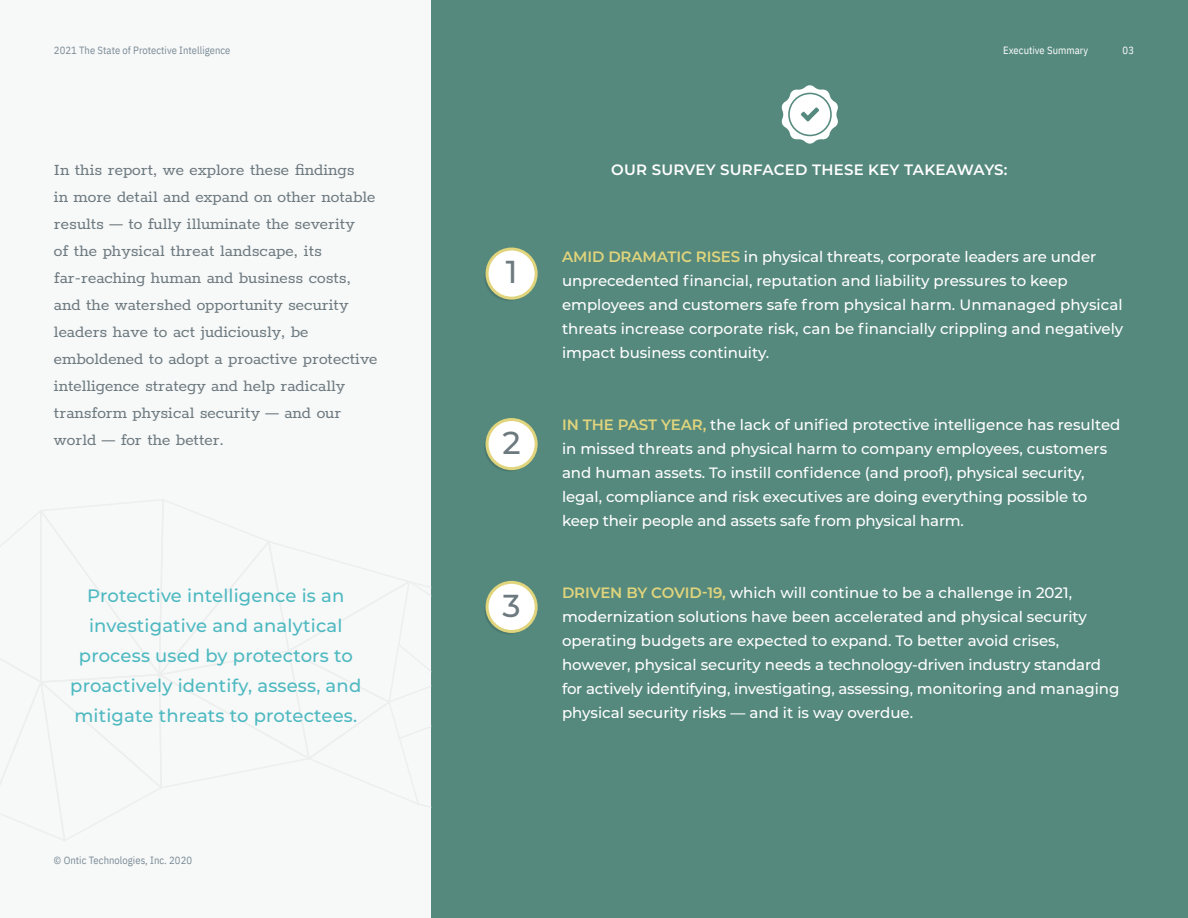
<style>
.page{position:relative;width:1188px;height:918px;background:#f7f8f8}
.page>*{position:absolute;margin:0;border:0;box-sizing:border-box;transform-origin:0 0}
.t1{font:500 31.8px "Montserrat";color:#6c797f}
.t2{font:18px/27px "Rokkitt";color:#6c797f}
.t3{font:500 18px/30px "Montserrat";letter-spacing:.01em;color:#4db9c1;text-align:center}
.t4{font:500 15px/24px "Montserrat";letter-spacing:-.005em;color:#fff}
.t5{font:600 15px "Montserrat";letter-spacing:.015em;color:#fff}
.t6{font:10.5px "IBM Plex Sans Cond";letter-spacing:.005em;color:#7b8c97}
.t7{font:10.5px "IBM Plex Sans Cond";letter-spacing:.005em;color:#fff}
.s1{font-weight:600;color:#e0d47c}
</style>
<div class="page">
<div style="left:432px;top:0;width:756px;height:918px;background:#55897d"></div>
<svg style="left:781px;top:85px;width:57px;height:59px"></svg>
<svg style="left:484px;top:248px;width:54px;height:53px"></svg>
<svg style="left:484px;top:418px;width:54px;height:53px"></svg>
<svg style="left:484px;top:581px;width:54px;height:53px"></svg>
<p class="t6" style="left:54px;top:46px;width:178px">2021 The State of Protective Intelligence</p>
<p class="t2" style="left:54px;top:155px;width:325px">In this report, we explore these findings<br>in more detail and expand on other notable results — to fully illuminate the severity<br>of the physical threat landscape, its far-reaching human and business costs, and the watershed opportunity security leaders have to act judiciously, be emboldened to adopt a proactive protective intelligence strategy and help radically transform physical security — and our world — for the better.</p>
<p class="t3" style="left:70px;top:581px;width:293px">Protective intelligence is an investigative and analytical process used by protectors to proactively identify, assess, and mitigate threats to protectees.</p>
<p class="t6" style="left:54px;top:856px;width:140px">© Ontic Technologies, Inc. 2020</p>
<p class="t7" style="left:1003px;top:46px;width:87px">Executive Summary</p>
<p class="t7" style="left:1123px;top:46px;width:13px">03</p>
<h1 class="t1" style="left:506px;top:257px;width:13px">1</h1>
<h1 class="t1" style="left:503px;top:427px;width:20px">2</h1>
<h1 class="t1" style="left:503px;top:590px;width:20px">3</h1>
<p class="t5" style="left:611px;top:164px;width:398px">OUR SURVEY SURFACED THESE KEY TAKEAWAYS:</p>
<p class="t4" style="left:562px;top:245px;width:563px"><span class="s1">AMID DRAMATIC RISES</span> in physical threats, corporate leaders are under unprecedented financial, reputation and liability pressures to keep employees and customers safe from physical harm. Unmanaged physical threats increase corporate risk, can be financially crippling and negatively impact business continuity.</p>
<p class="t4" style="left:562px;top:413px;width:560px"><span class="s1">IN THE PAST YEAR,</span> the lack of unified protective intelligence has resulted in missed threats and physical harm to company employees, customers and human assets. To instill confidence (and proof), physical security, legal, compliance and risk executives are doing everything possible to keep their people and assets safe from physical harm.</p>
<p class="t4" style="left:562px;top:581px;width:559px"><span class="s1">DRIVEN BY COVID-19,</span> which will continue to be a challenge in 2021, modernization solutions have been accelerated and physical security operating budgets are expected to expand. To better avoid crises, however, physical security needs a technology-driven industry standard for actively identifying, investigating, assessing, monitoring and managing physical security risks — and it is way overdue.</p>
</div>
